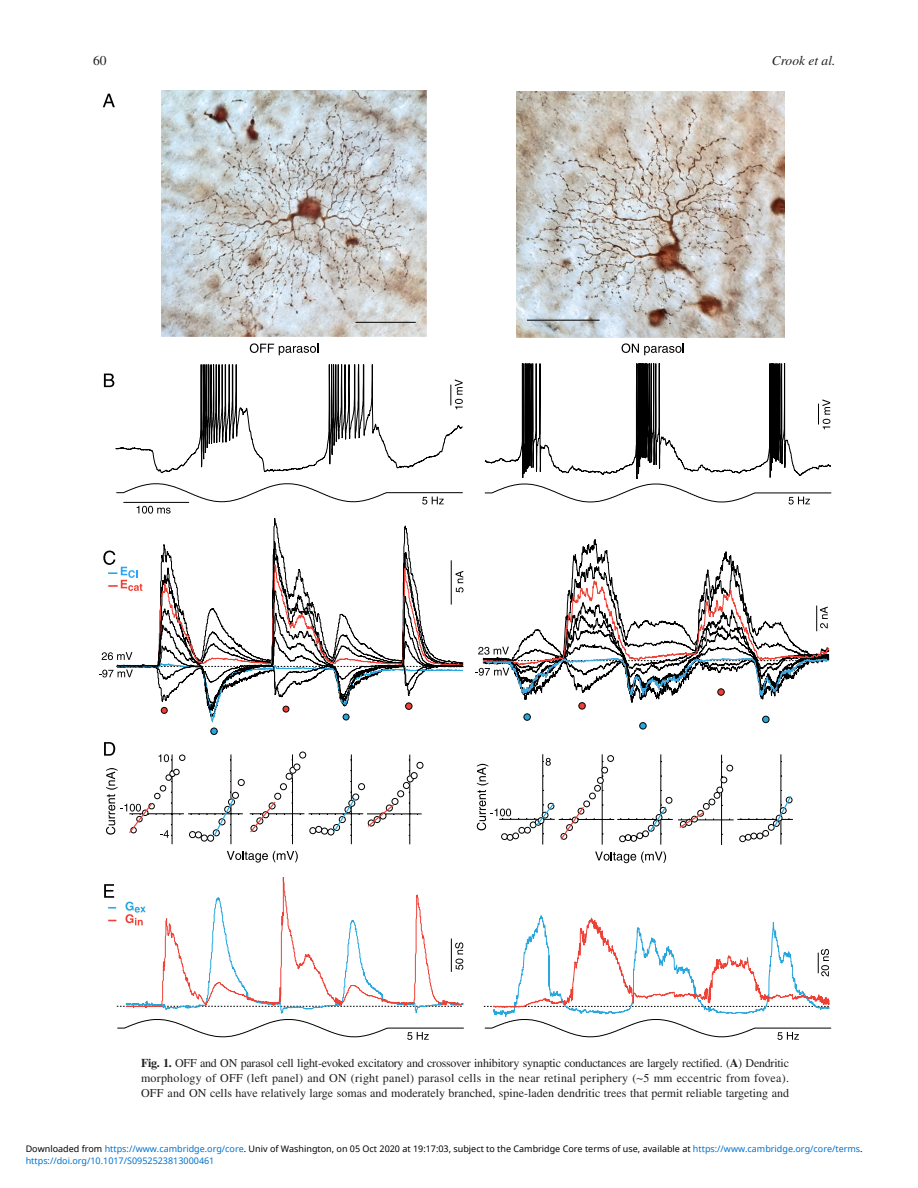
<style>
.page{position:relative;width:918px;height:1188px;background:#fff}
.page>*{position:absolute;margin:0;border:0;box-sizing:border-box;transform-origin:0 0}
.t1{font:italic 13.5px "Times";color:#231f20}
.t2{font:13.5px "Times";color:#231f20}
.t3{font:12px/15px "Times";color:#231f20;text-align:justify}
.t4{font:9px "Noto Sans";color:#000}
.t5{font:9px "Noto Sans";color:#0172cf}
.s1{font-weight:700}
.s2{font-family:"Tn Q"}
.s3{color:#0172cf}
</style>
<div class="page">
<img style="left:517px;top:91px;width:267px;height:166px">
<img style="left:162px;top:90px;width:265px;height:246px">
<svg style="left:103px;top:94px;width:12px;height:13px"></svg>
<svg style="left:250px;top:343px;width:68px;height:12px"></svg>
<hr style="left:355px;top:322px;width:61px;height:1px;background:#000">
<svg style="left:116px;top:484px;width:347px;height:30px"></svg>
<svg style="left:104px;top:364px;width:359px;height:109px"></svg>
<svg style="left:788px;top:502px;width:22px;height:3px"></svg>
<svg style="left:485px;top:257px;width:346px;height:245px"></svg>
<svg style="left:822px;top:399px;width:8px;height:30px"></svg>
<div style="left:211px;top:728px;width:6px;height:7px;border:1px solid #000;border-radius:50%"></div>
<svg style="left:99px;top:551px;width:365px;height:183px"></svg>
<div style="left:405px;top:703px;width:7px;height:7px;border:1px solid #000;border-radius:50%"></div>
<svg style="left:571px;top:539px;width:170px;height:39px"></svg>
<svg style="left:475px;top:578px;width:355px;height:151px"></svg>
<svg style="left:104px;top:742px;width:11px;height:14px"></svg>
<svg style="left:227px;top:851px;width:71px;height:12px"></svg>
<hr style="left:188px;top:814px;width:55px;height:1px;background:#000">
<hr style="left:231px;top:754px;width:1px;height:90px;background:#000">
<div style="left:238px;top:779px;width:6px;height:7px;border:1px solid #000;border-radius:50%"></div>
<svg style="left:189px;top:792px;width:50px;height:49px"></svg>
<hr style="left:292px;top:754px;width:1px;height:90px;background:#000">
<hr style="left:351px;top:754px;width:1px;height:90px;background:#000">
<hr style="left:129px;top:814px;width:55px;height:1px;background:#000">
<svg style="left:159px;top:754px;width:13px;height:8px"></svg>
<hr style="left:172px;top:754px;width:1px;height:90px;background:#000">
<svg style="left:179px;top:755px;width:6px;height:6px"></svg>
<svg style="left:106px;top:768px;width:75px;height:70px"></svg>
<hr style="left:410px;top:755px;width:1px;height:89px;background:#000">
<svg style="left:249px;top:752px;width:174px;height:84px"></svg>
<hr style="left:602px;top:754px;width:1px;height:91px;background:#000">
<hr style="left:661px;top:754px;width:1px;height:91px;background:#000">
<hr style="left:721px;top:755px;width:1px;height:90px;background:#000">
<svg style="left:713px;top:762px;width:20px;height:34px"></svg>
<hr style="left:781px;top:754px;width:1px;height:91px;background:#000">
<svg style="left:780px;top:776px;width:2px;height:20px"></svg>
<hr style="left:543px;top:754px;width:1px;height:91px;background:#000">
<svg style="left:477px;top:755px;width:185px;height:76px"></svg>
<svg style="left:104px;top:884px;width:360px;height:156px"></svg>
<svg style="left:493px;top:796px;width:337px;height:244px"></svg>
<p class="t2" style="left:93px;top:55px;width:15px">60</p>
<p class="t1" style="left:772px;top:55px;width:65px">Crook et al.</p>
<p class="t3" style="left:141px;top:1057px;width:650px"><span class="s1">Fig. 1.</span> OFF and ON parasol cell light-evoked excitatory and crossover inhibitory synaptic conductances are largely rectified. ( <span class="s1">A</span> ) Dendritic morphology of OFF (left panel) and ON (right panel) parasol cells in the near retinal periphery ( <span class="s2">∼</span> 5 mm eccentric from fovea).<br>OFF and ON cells have relatively large somas and moderately branched, spine-laden dendritic trees that permit reliable targeting and</p>
<p class="t4" style="left:26px;top:1143px;width:838px">Downloaded from <span class="s3">https://www.cambridge.org/core</span>. Univ of Washington, on 05 Oct 2020 at 19:17:03, subject to the Cambridge Core terms of use, available at <span class="s3">https://www.cambridge.org/core/terms</span>.</p>
<p class="t5" style="left:26px;top:1155px;width:190px">https://doi.org/10.1017/S0952523813000461</p>
</div>
